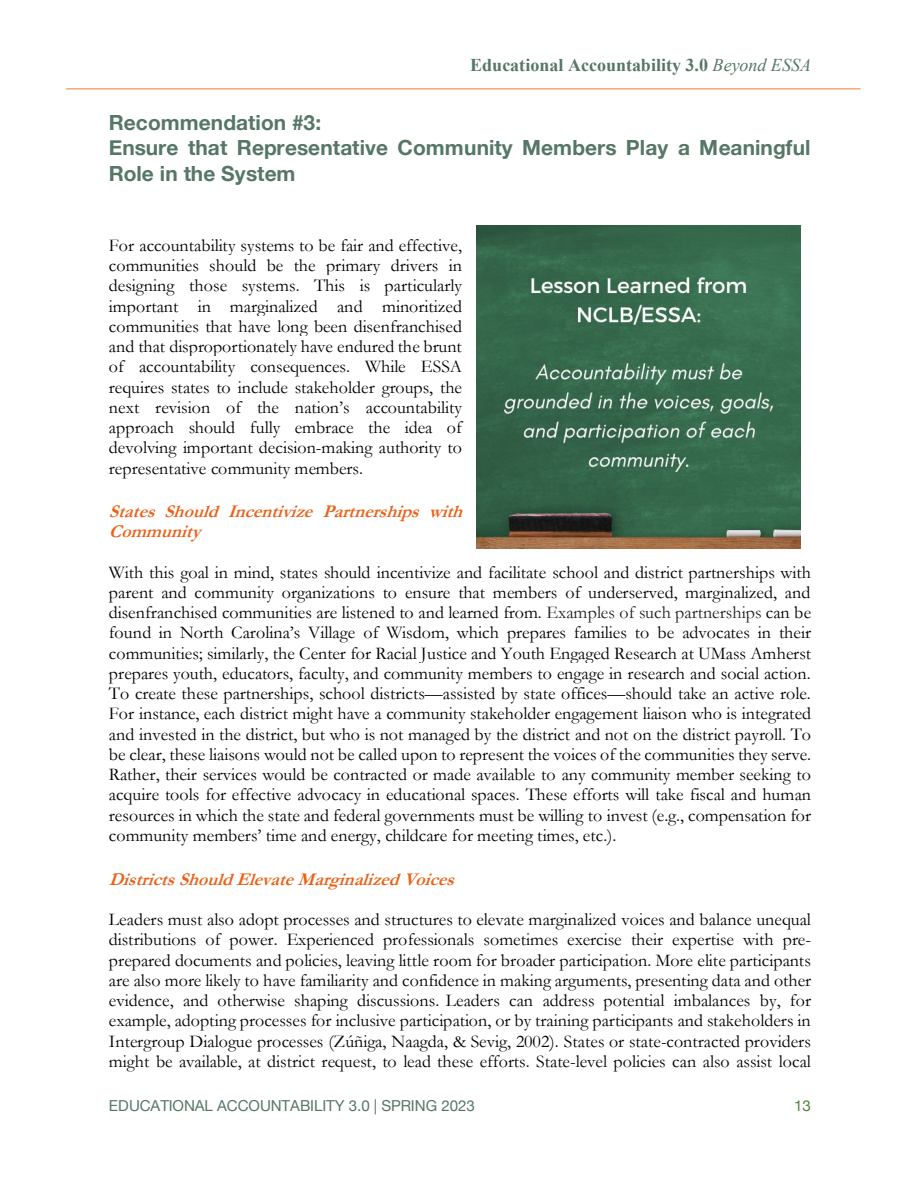
<style>
.page{position:relative;width:918px;height:1188px;background:#fff}
.page>*{position:absolute;margin:0;border:0;box-sizing:border-box;transform-origin:0 0}
.t1{font:700 20.85px/25.8px "Helvetica Neue";color:#567765}
.t2{font:18px/20.2px "Garamond";letter-spacing:.005em;color:#000;text-align:justify}
.t3{font:italic 700 18px/20.1px "Garamond";color:#ea6119}
.t4{font:700 18px "Times New Roman";color:#567765}
.t5{font:15.15px "Helvetica Neue";letter-spacing:-.005em;color:#567765}
.t6{font:15.15px "Helvetica Neue";color:#538135}
.s1{font-weight:400;font-style:italic}
.s2{color:#201f1e}
</style>
<div class="page">
<hr style="left:66px;top:89px;width:795px;height:1px;background:#ed7d31">
<img style="left:477px;top:225px;width:324px;height:324px">
<p class="t4" style="left:470px;top:55px;width:342px">Educational Accountability 3.0 <span class="s1">Beyond ESSA</span></p>
<p class="t1" style="left:109px;top:109px;width:703px">Recommendation #3:<br>Ensure that Representative Community Members Play a Meaningful<br>Role in the System</p>
<p class="t2" style="left:109px;top:235px;width:355px">For accountability systems to be fair and effective, communities should be the primary drivers in designing those systems. This is particularly important in marginalized and minoritized communities that have long been disenfranchised and that disproportionately have endured the brunt of accountability consequences. While ESSA requires states to include stakeholder groups, the next revision of the nation’s accountability approach should fully embrace the idea of devolving important decision-making authority to representative community members.</p>
<p class="t3" style="left:109px;top:502px;width:361px">States Should Incentivize Partnership s with<br>Community</p>
<p class="t2" style="left:109px;top:562px;width:704px">With this goal in mind, states should incentivize and facilitate school and district partnerships with parent and community organizations to ensure that members of underserved, marginalized, and disenfranchised communities are listened to and learned from. <span class="s2">Examples of such partnerships</span> can be found in North Carolina’s Village of Wisdom, which prepares families to be advocates in their communities; similarly, the Center for Racial Justice and Youth Engaged Research at UMass Amherst prepares youth, educators, faculty, and community members to engage in research and social action.<br>To create these partnerships, school districts—assisted by state offices—should take an active role.<br>For instance, each district might have a community stakeholder engagement liaison who is integrated and invested in the district, but who is not managed by the district and not on the district payroll. To be clear, these liaisons would not be called upon to represent the voices of the communities they serve.<br>Rather, their services would be contracted or made available to any community member seeking to acquire tools for effective advocacy in educational spaces. These efforts will take fiscal and human resources in which the state and federal governments must be willing to invest (e.g., compensation for community members’ time and energy, childcare for meeting times, etc.).</p>
<p class="t3" style="left:109px;top:869px;width:353px">DistrictsShouldElevateMarginalizedVoices</p>
<p class="t2" style="left:109px;top:909px;width:704px">Leaders must also adopt processes and structures to elevate marginalized voices and balance unequal distributions of power. Experienced professionals sometimes exercise their expertise with pre&shy;prepared documents and policies, leaving little room for broader participation. More elite participants are also more likely to have familiarity and confidence in making arguments, presenting data and other evidence, and otherwise shaping discussions. Leaders can address potential imbalances by, for example, adopting processes for inclusive participation, or by training participants and stakeholders in Intergroup Dialogue processes (Zúñiga, Naagda, &amp; Sevig, 2002). States or state-contracted providers might be available, at district request, to lead these efforts. State-level policies can also assist local</p>
<p class="t5" style="left:109px;top:1097px;width:367px">EDUCATIONAL ACCOUNTABILITY 3.0 | SPRING 2023</p>
<p class="t6" style="left:794px;top:1097px;width:18px">13</p>
</div>
